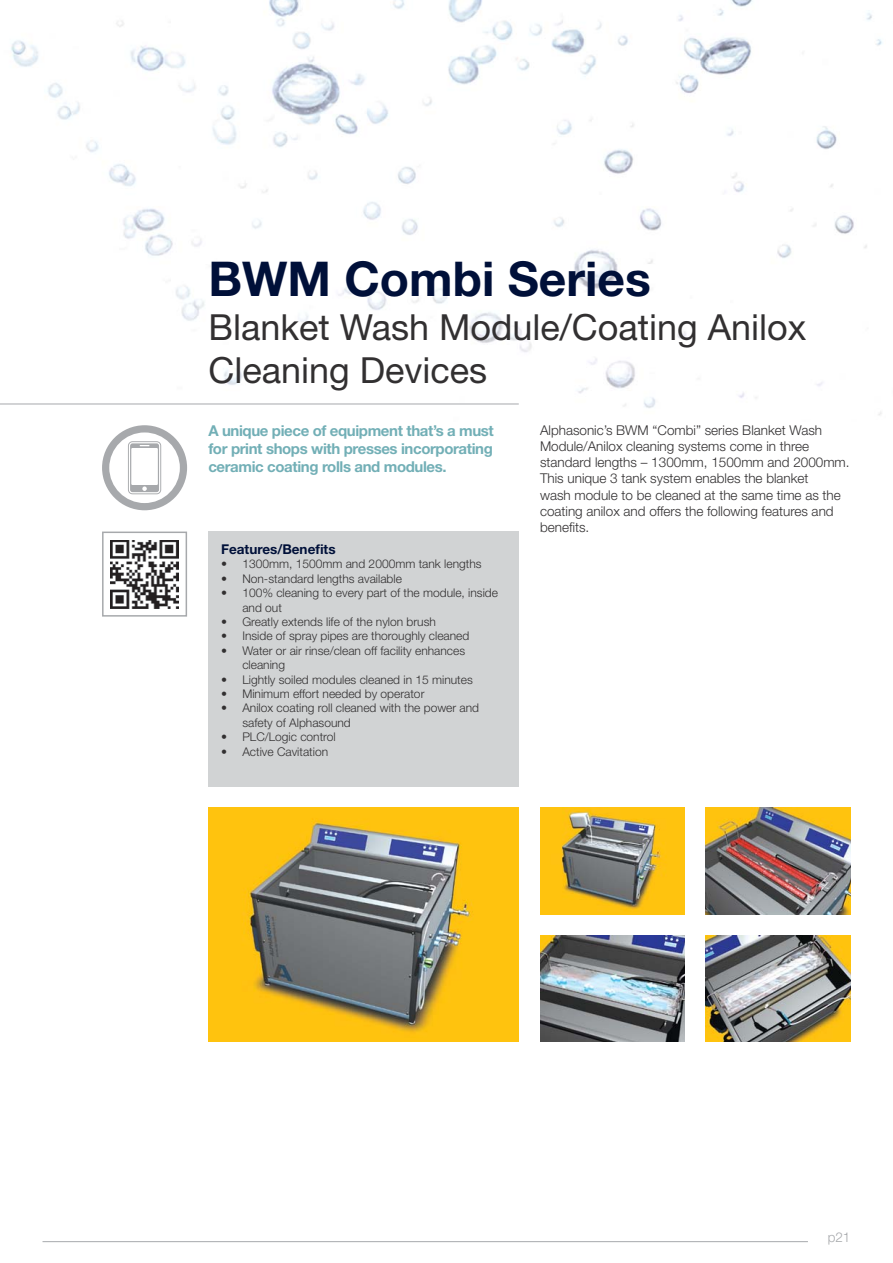
<style>
.page{position:relative;width:893px;height:1263px;background:#fff}
.page>*{position:absolute;margin:0;border:0;box-sizing:border-box;transform-origin:0 0}
.t1{font:700 48px "Helvetica Neue LT Std";color:#001039}
.t2{font:36px/43.2px "Helvetica Neue LT Std";color:#323031}
.t3{font:700 15px/18px "Helvetica Neue LT Std";letter-spacing:-.025em;color:#72afb6;text-align:justify}
.t4{font:300 13.5px/16.2px "Helvetica Neue LT Std";color:#323031}
.t5{font:700 13.5px "Helvetica Neue LT Std";color:#001039}
.t6{font:300 13.5px "Helvetica Neue LT Std";color:#a7a9ac}
.t7{font:300 12px/14.4px "Helvetica Neue LT Std";color:#323031}
</style>
<div class="page">
<img style="left:0;top:0;width:882px;height:415px">
<img style="left:111px;top:540px;width:68px;height:68px">
<div style="left:102px;top:531px;width:85px;height:86px;border:2px solid #a7a9ac"></div>
<svg style="left:102px;top:425px;width:85px;height:85px"></svg>
<hr style="left:0;top:404px;width:519px;height:1px;background:#a7a9ac">
<hr style="left:43px;top:1241px;width:765px;height:1px;background:#a7a9ac">
<div style="left:208px;top:531px;width:311px;height:256px;background:#d1d3d4"></div>
<img style="left:706px;top:808px;width:144px;height:106px">
<img style="left:540px;top:808px;width:145px;height:106px">
<img style="left:706px;top:935px;width:144px;height:107px">
<img style="left:540px;top:935px;width:145px;height:107px">
<img style="left:208px;top:808px;width:311px;height:234px">
<h1 class="t1" style="left:208px;top:262px;width:444px">BWM Combi Series</h1>
<h2 class="t2" style="left:208px;top:310px;width:600px">Blanket Wash Module/Coating Anilox<br>Cleaning Devices</h2>
<p class="t3" style="left:208px;top:423px;width:287px">A unique piece of equipment that’s a must for print shops with presses incorporating ceramic coating rolls and modules.</p>
<p class="t4" style="left:540px;top:424px;width:311px">Alphasonic’s BWM “Combi” series Blanket Wash Module/Anilox cleaning systems come in three standard lengths – 1300mm, 1500mm and 2000mm.<br>This unique 3 tank system enables the blanket<br>wash module to be cleaned at the same time as the coating anilox and offers the following features and benefits.</p>
<p class="t5" style="left:221px;top:544px;width:116px">Features/Benefits</p>
<p class="t7" style="left:221px;top:558px;width:262px">• 1300mm, 1500mm and 2000mm tank lengths</p>
<p class="t7" style="left:221px;top:573px;width:182px">• Non-standard lengths available</p>
<p class="t7" style="left:242px;top:587px;width:257px;text-indent:-21px">• 100% cleaning to every part of the module, inside and out</p>
<p class="t7" style="left:221px;top:616px;width:216px">• Greatly extends life of the nylon brush</p>
<p class="t7" style="left:221px;top:630px;width:250px">• Inside of spray pipes are thoroughly cleaned</p>
<p class="t7" style="left:242px;top:645px;width:224px;text-indent:-21px">• Water or air rinse/clean off facility enhances cleaning</p>
<p class="t7" style="left:221px;top:674px;width:253px">• Lightly soiled modules cleaned in 15 minutes</p>
<p class="t7" style="left:221px;top:688px;width:205px">• Minimum effort needed by operator</p>
<p class="t7" style="left:242px;top:702px;width:238px;text-indent:-21px">• Anilox coating roll cleaned with the power and safety of Alphasound</p>
<p class="t7" style="left:221px;top:731px;width:116px">• PLC/Logic control</p>
<p class="t7" style="left:221px;top:746px;width:109px">• Active Cavitation</p>
<p class="t6" style="left:828px;top:1232px;width:24px">p21</p>
</div>
